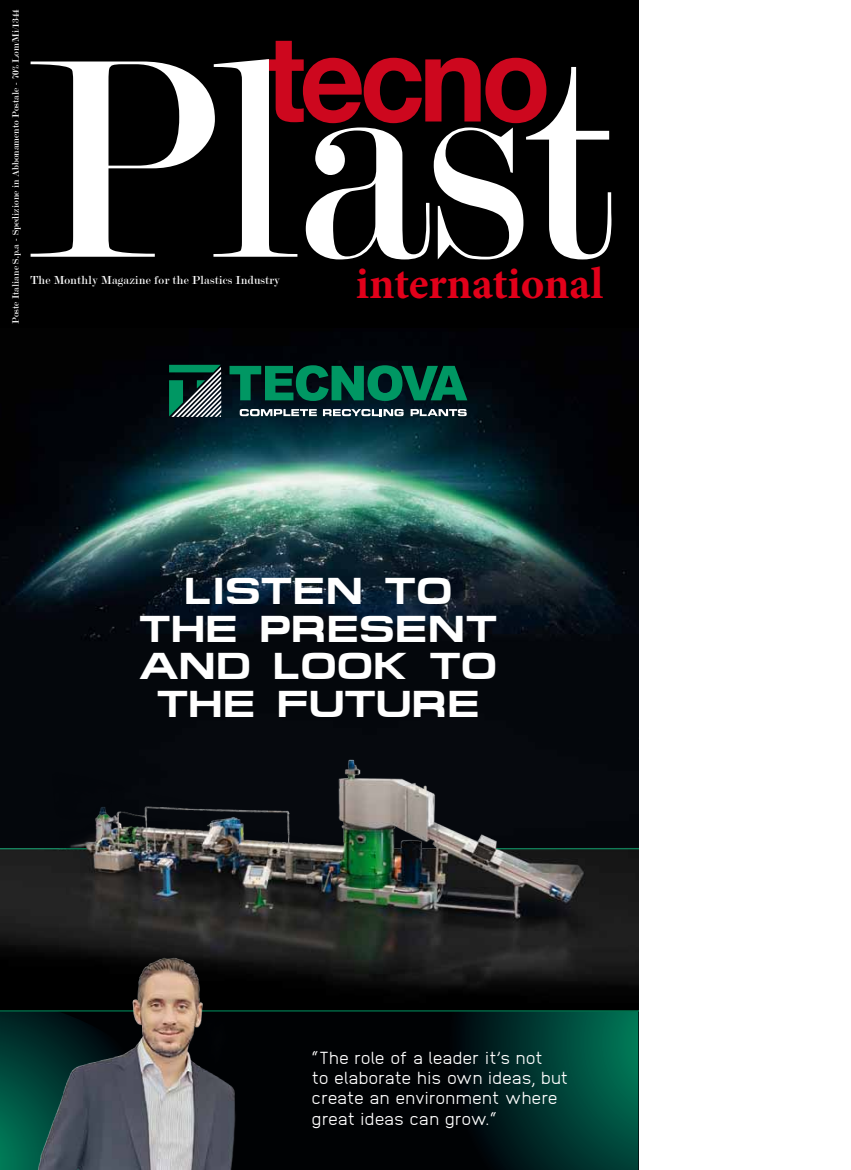
<style>
.page{position:relative;width:851px;height:1170px;background:#fff}
.page>*{position:absolute;margin:0;border:0;box-sizing:border-box;transform-origin:0 0}
.t1{font:700 45px "Minion Pro";letter-spacing:-.005em;color:#e2001a}
.t2{font:700 37.62px/37.8px "Federation";letter-spacing:.01em;color:#fff;text-align:center}
.t3{font:300 17.5px/20.4px "Anodina";color:#fff}
.t4{font:12.5px "Modern";letter-spacing:.01em;color:#fff}
.t5{font:10px "Modern";letter-spacing:.01em;color:#fff}
</style>
<div class="page">
<img style="left:0;top:327px;width:638px;height:401px">
<img style="left:0;top:728px;width:638px;height:282px">
<div style="left:11px;top:1010px;width:618px;height:159px;background:#000204"></div>
<svg style="left:376px;top:1011px;width:262px;height:158px"></svg>
<svg style="left:229px;top:365px;width:238px;height:36px"></svg>
<svg style="left:169px;top:365px;width:52px;height:52px"></svg>
<svg style="left:240px;top:409px;width:77px;height:7px"></svg>
<svg style="left:323px;top:409px;width:80px;height:7px"></svg>
<svg style="left:410px;top:409px;width:56px;height:7px"></svg>
<hr style="left:0;top:1010px;width:638px;height:1px;background:#009763">
<hr style="left:0;top:848px;width:87px;height:1px;background:#009763">
<hr style="left:496px;top:848px;width:142px;height:1px;background:#009763">
<img style="left:27px;top:956px;width:219px;height:213px">
<svg style="left:0;top:1011px;width:192px;height:159px"></svg>
<div style="left:0;top:0;width:638px;height:327px;background:#000"></div>
<svg style="left:275px;top:41px;width:250px;height:18px"></svg>
<svg style="left:31px;top:59px;width:580px;height:200px"></svg>
<p class="t5" style="left:11px;top:324px;width:316px;rotate:-90deg">Poste Italiane S.p.a - Spedizione in Abbonamento Postale - 70% Lom/Mi/1344</p>
<p class="t4" style="left:31px;top:273px;width:251px">The Monthly Magazine for the Plastics Industry</p>
<h1 class="t1" style="left:356px;top:252px;width:249px">international</h1>
<h2 class="t2" style="left:139px;top:571px;width:359px">LISTEN TO<br>THE PRESENT<br>AND LOOK TO<br>THE FUTURE</h2>
<p class="t3" style="left:311px;top:1046px;width:258px">“The role of a leader it’s not<br>to elaborate his own ideas, but create an environment where great ideas can grow.“</p>
</div>
